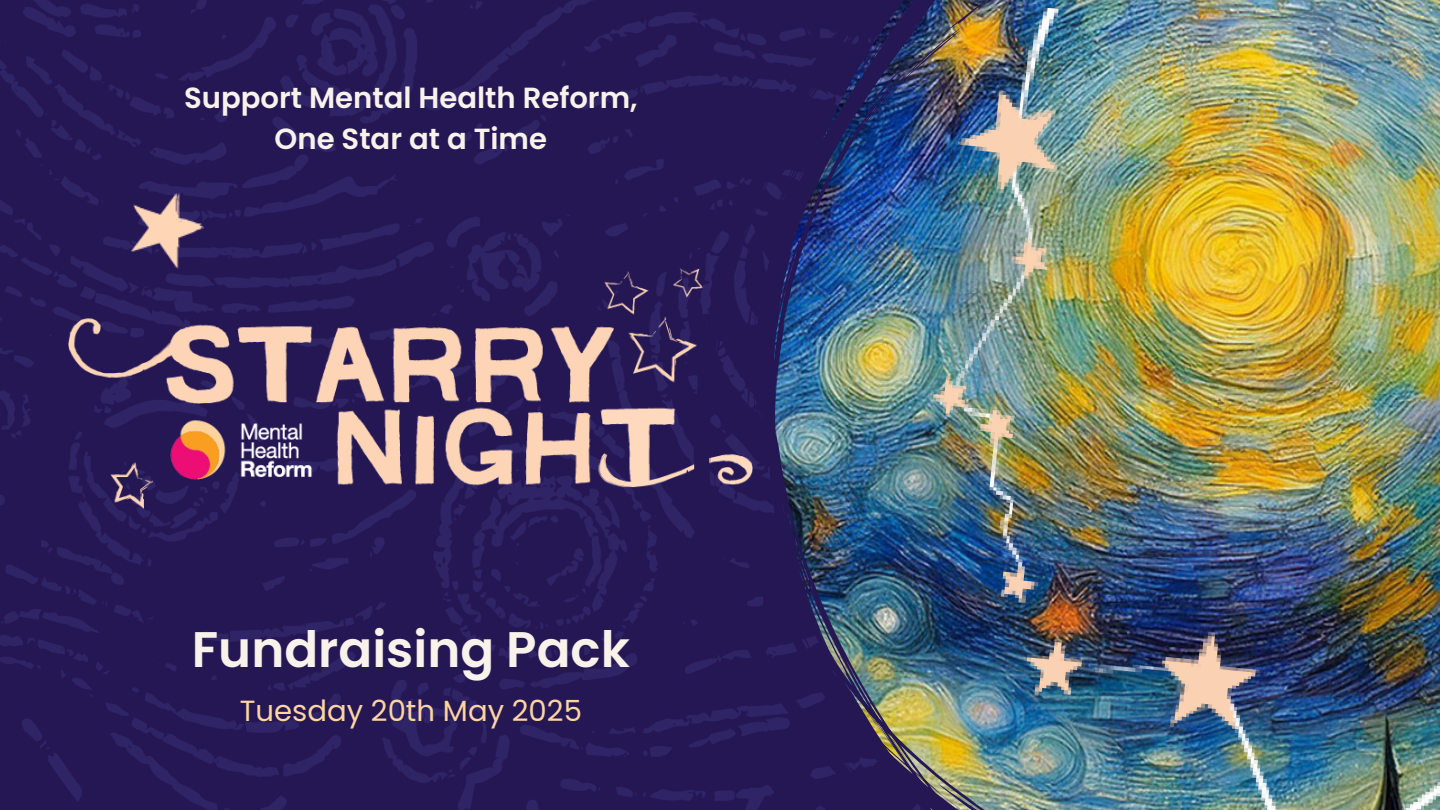
<style>
.page{position:relative;width:1440px;height:810px;background:#fff}
.page>*{position:absolute;margin:0;border:0;box-sizing:border-box;transform-origin:0 0}
.t1{font:600 50px "Poppins";color:#f8f2eb}
.t2{font:600 29.1px/40.5px "Poppins";color:#f8f2eb;text-align:center}
.t3{font:29.1px "Poppins";color:#fed5a1}
</style>
<div class="page">
<img style="left:0;top:0;width:683px;height:810px">
<img style="left:69px;top:268px;width:614px;height:240px">
<img style="left:132px;top:194px;width:72px;height:75px">
<img style="left:683px;top:0;width:757px;height:810px">
<p class="t2" style="left:184px;top:78px;width:455px">Support Mental Health Reform,<br>One Star at a Time</p>
<p class="t1" style="left:192px;top:614px;width:440px">Fundraising Pack</p>
<p class="t3" style="left:240px;top:691px;width:344px">Tuesday 20th May 2025</p>
</div>
